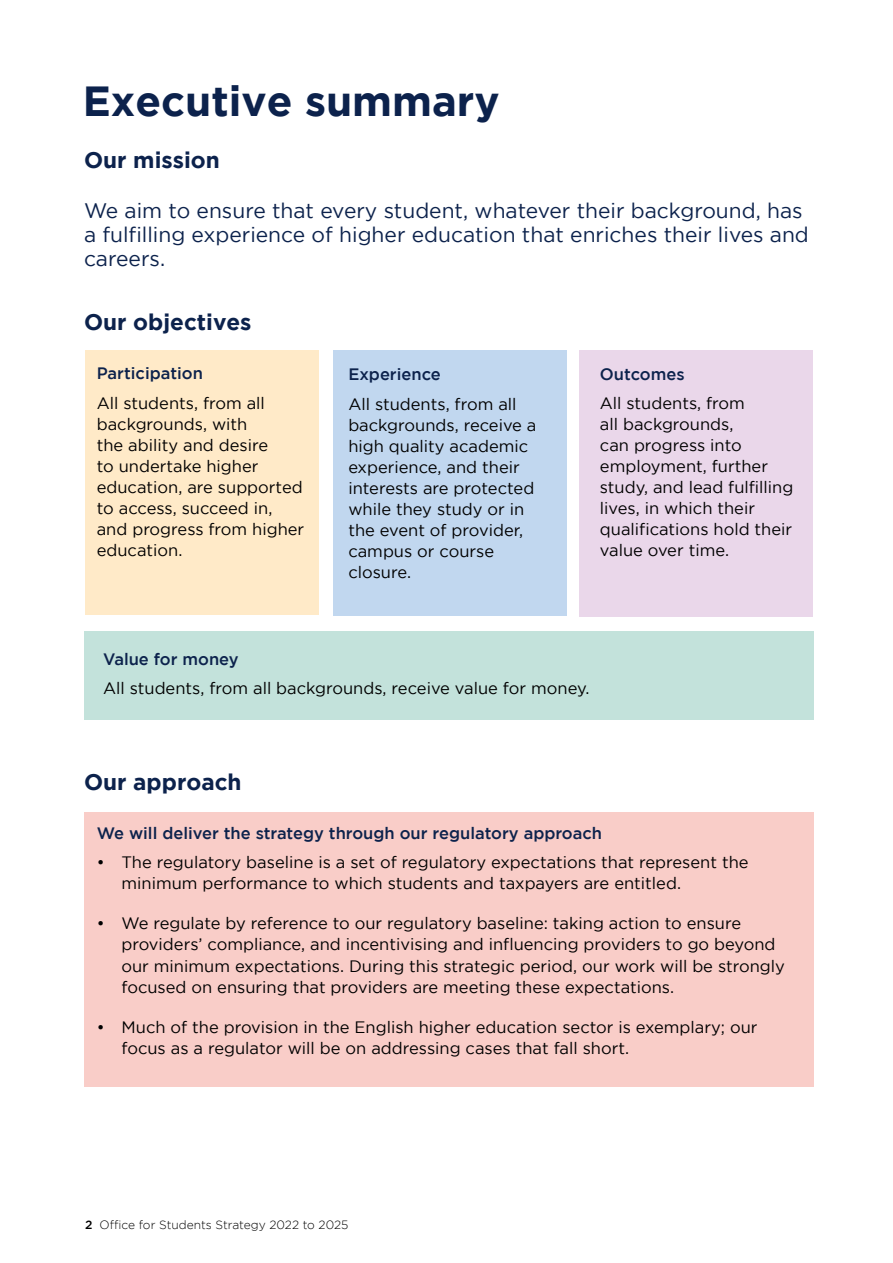
<style>
.page{position:relative;width:893px;height:1263px;background:#fff}
.page>*{position:absolute;margin:0;border:0;box-sizing:border-box;transform-origin:0 0}
.Heading_1{font:700 42px "Gotham";color:#0c224c}
.Heading_2_1_col{font:700 22.5px "Gotham";color:#0c224c}
.Heading_2_2_cols{font:700 22.5px "Gotham";color:#0c224c}
.Heading_2_2_cols-2{font:21px/24px "Gotham";color:#0c224c}
.Body_Text{font:16.5px/21px "Gotham";color:#000}
.Body_Text-2{font:500 16.5px "Gotham";color:#0c224c}
.t1{font:300 12px "Gotham";color:#000}
.s1{font-weight:500}
</style>
<div class="page">
<div style="left:84px;top:812px;width:729px;height:274px;background:#f9cdc8"></div>
<div style="left:86px;top:350px;width:233px;height:265px;background:#ffeac8"></div>
<div style="left:333px;top:350px;width:233px;height:266px;background:#c1d7ef"></div>
<div style="left:579px;top:350px;width:234px;height:267px;background:#ead7ea"></div>
<div style="left:84px;top:631px;width:729px;height:88px;background:#c3e2db"></div>
<h2 class="Heading_1" style="left:83px;top:77px;width:418px">Executive summary</h2>
<h3 class="Heading_2_2_cols" style="left:84px;top:147px;width:137px">Our mission</h3>
<h3 class="Heading_2_2_cols-2" style="left:84px;top:198px;width:726px">We aim to ensure that every student, whatever their background, has a fulfilling experience of higher education that enriches their lives and careers.</h3>
<p class="Heading_2_1_col" style="left:84px;top:309px;width:169px">Our objectives</p>
<p class="Body_Text-2" style="left:97px;top:364px;width:108px">Participation</p>
<p class="Body_Text" style="left:97px;top:392px;width:209px">All students, from all backgrounds, with<br>the ability and desire<br>to undertake higher education, are supported to access, succeed in, and progress from higher education.</p>
<p class="Body_Text-2" style="left:348px;top:365px;width:94px">Experience</p>
<p class="Body_Text" style="left:348px;top:393px;width:190px">All students, from all backgrounds, receive a high quality academic experience, and their interests are protected while they study or in the event of provider, campus or course closure.</p>
<p class="Body_Text-2" style="left:600px;top:364px;width:86px">Outcomes</p>
<p class="Body_Text" style="left:600px;top:392px;width:195px">All students, from<br>all backgrounds,<br>can progress into employment, further study, and lead fulfilling lives, in which their qualifications hold their value over time.</p>
<p class="Body_Text-2" style="left:103px;top:649px;width:137px">Value for money</p>
<p class="Body_Text" style="left:103px;top:677px;width:488px">All students, from all backgrounds, receive value for money.</p>
<p class="Heading_2_1_col" style="left:84px;top:769px;width:159px">Our approach</p>
<p class="Body_Text-2" style="left:97px;top:824px;width:507px">We will deliver the strategy through our regulatory approach</p>
<p class="Body_Text" style="left:121px;top:852px;width:629px;text-indent:-25px">• The regulatory baseline is a set of regulatory expectations that represent the minimum performance to which students and taxpayers are entitled.</p>
<p class="Body_Text" style="left:121px;top:913px;width:665px;text-indent:-25px">• We regulate by reference to our regulatory baseline: taking action to ensure providers’ compliance, and incentivising and influencing providers to go beyond our minimum expectations. During this strategic period, our work will be strongly focused on ensuring that providers are meeting these expectations.</p>
<p class="Body_Text" style="left:121px;top:1016px;width:637px;text-indent:-25px">• Much of the provision in the English higher education sector is exemplary; our focus as a regulator will be on addressing cases that fall short.</p>
<p class="t1" style="left:85px;top:1218px;width:265px"><span class="s1">2</span> Office for Students Strategy 2022 to 2025</p>
</div>
